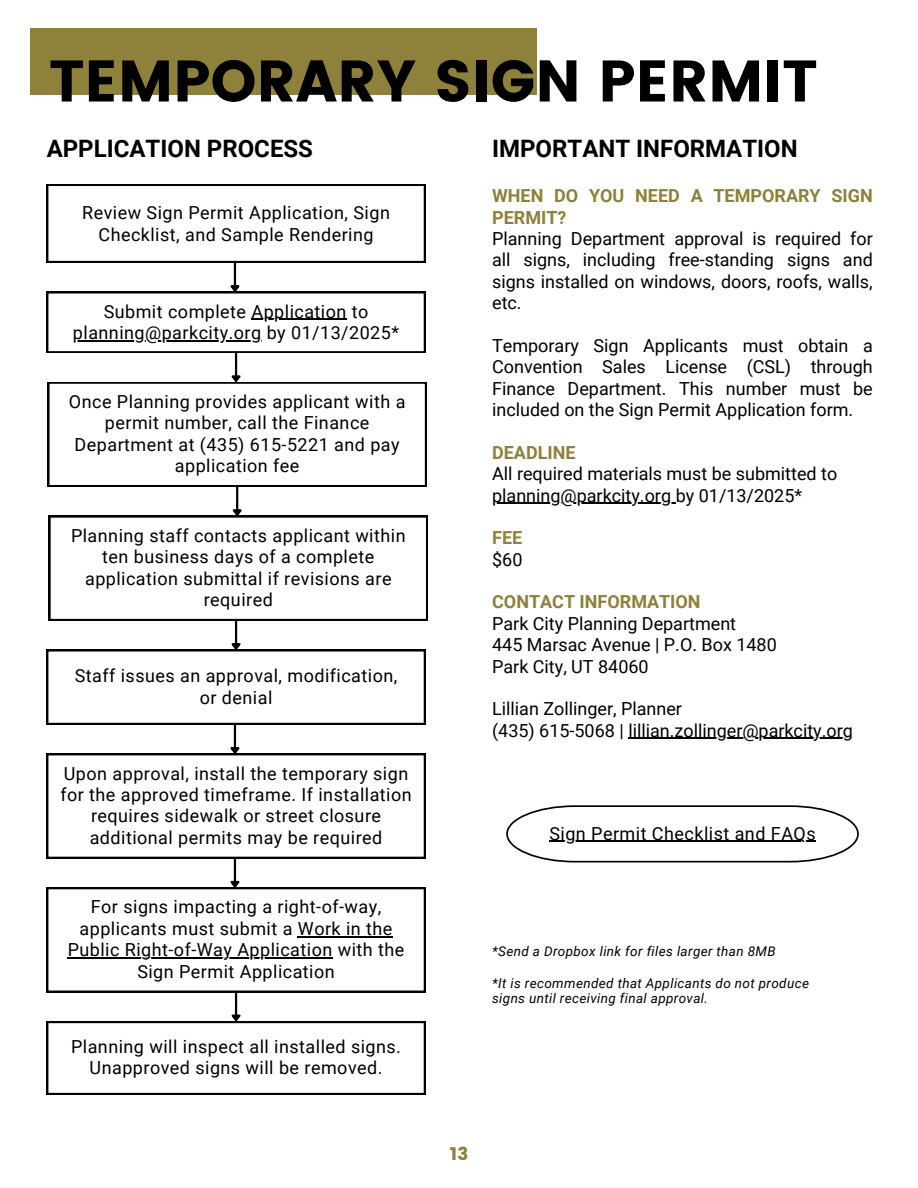
<style>
.page{position:relative;width:918px;height:1188px;background:#fff}
.page>*{position:absolute;margin:0;border:0;box-sizing:border-box;transform-origin:0 0}
.t1{font:58.5px "Poppins";color:#000}
.t2{font:700 24px "Roboto";color:#000}
.t3{font:18px/21.3px "Roboto";letter-spacing:.025em;color:#000;text-align:center}
.t4{font:18px/21.3px "Roboto";color:#000}
.t5{font:700 18px/21.3px "Roboto";color:#8d813b}
.t6{font:18px "Poppins";color:#8d813b}
.t7{font:italic 13.5px/15.8px "Roboto";letter-spacing:.025em;color:#000}
.s1{font-weight:700;color:#8d813b}
.s2{font-weight:400;color:#000}
</style>
<div class="page">
<div style="left:30px;top:28px;width:506px;height:66px;background:#8d813b"></div>
<hr style="left:492px;top:503px;width:184px;height:1px;background:#000">
<hr style="left:628px;top:738px;width:225px;height:1px;background:#000">
<hr style="left:234px;top:263px;width:2px;height:23px;background:#000">
<hr style="left:235px;top:353px;width:2px;height:23px;background:#000">
<svg style="left:48px;top:373px;width:379px;height:114px"></svg>
<svg style="left:47px;top:184px;width:378px;height:79px"></svg>
<svg style="left:47px;top:283px;width:378px;height:70px"></svg>
<hr style="left:252px;top:319px;width:95px;height:1px;background:#000">
<hr style="left:73px;top:340px;width:189px;height:1px;background:#000">
<hr style="left:236px;top:487px;width:2px;height:23px;background:#000">
<svg style="left:49px;top:507px;width:379px;height:114px"></svg>
<hr style="left:235px;top:621px;width:2px;height:23px;background:#000">
<svg style="left:47px;top:641px;width:378px;height:83px"></svg>
<hr style="left:234px;top:725px;width:2px;height:23px;background:#000">
<svg style="left:47px;top:745px;width:378px;height:113px"></svg>
<hr style="left:234px;top:858px;width:2px;height:23px;background:#000">
<svg style="left:47px;top:879px;width:378px;height:113px"></svg>
<svg style="left:506px;top:805px;width:352px;height:58px"></svg>
<hr style="left:549px;top:841px;width:267px;height:1px;background:#000">
<hr style="left:235px;top:992px;width:2px;height:23px;background:#000">
<svg style="left:47px;top:1013px;width:378px;height:82px"></svg>
<h1 class="t1" style="left:49px;top:47px;width:770px">TEMPORARY SIGN PERMIT</h1>
<h2 class="t2" style="left:47px;top:135px;width:268px">APPLICATION PROCESS</h2>
<h4 class="t2" style="left:492px;top:135px;width:307px">IMPORTANT INFORMATION</h4>
<h4 class="t4" style="left:492px;top:186px;width:382px"><span class="s1">WHEN DO YOU NEED A TEMPORARY SIGN<br>PERMIT?<br></span>Planning Department approval is required for all signs, including free-standing signs and signs installed on windows, doors, roofs, walls, etc.</h4>
<h4 class="t3" style="left:492px;top:335px;width:382px;text-align:justify">Temporary Sign Applicants must obtain a Convention Sales License (CSL) through Finance Department. This number must be included on the Sign Permit Application form.</h4>
<h4 class="t4" style="left:492px;top:442px;width:347px"><span class="s1">DEADLINE<br></span>All required materials must be submitted to</h4>
<h4 class="t4" style="left:492px;top:485px;width:312px">planning@parkcity.org by 01/13/2025*</h4>
<h4 class="t5" style="left:492px;top:528px;width:32px">FEE <span class="s2">$60</span></h4>
<h4 class="t4" style="left:492px;top:592px;width:286px"><span class="s1">CONTACT INFORMATION<br></span>Park City Planning Department<br>445 Marsac Avenue | P.O. Box 1480<br>Park City, UT 84060</h4>
<h4 class="t4" style="left:492px;top:699px;width:362px">Lillian Zollinger, Planner<br>(435) 615-5068 | lillian.zollinger@parkcity.org</h4>
<h4 class="t3" style="left:82px;top:202px;width:309px">Review Sign Permit Application, Sign<br>Checklist, and Sample Rendering</h4>
<h4 class="t3" style="left:104px;top:301px;width:266px">Submit complete Application to</h4>
<h3 class="t3" style="left:73px;top:322px;width:328px">planning@parkcity.org by 01/13/2025*</h3>
<h2 class="t3" style="left:69px;top:391px;width:338px">Once Planning provides applicant with a permit number, call the Finance<br>Department at (435) 615-5221 and pay application fee</h2>
<h4 class="t3" style="left:71px;top:525px;width:336px">Planning staff contacts applicant within ten business days of a complete application submittal if revisions are required</h4>
<h4 class="t3" style="left:75px;top:666px;width:324px">Staff issues an approval, modification, or denial</h4>
<h4 class="t3" style="left:60px;top:763px;width:353px">Upon approval, install the temporary sign for the approved timeframe. If installation requires sidewalk or street closure additional permits may be required</h4>
<p class="t3" style="left:549px;top:823px;width:268px">Sign Permit Checklist and FAQs</p>
<p class="t3" style="left:80px;top:897px;width:314px">For signs impacting a right-of-way, applicants must submit a Work in the</p>
<p class="t3" style="left:68px;top:939px;width:338px">Public Right-of-Way Application with the<br>Sign Permit Application</p>
<p class="t7" style="left:492px;top:944px;width:285px">*Send a Dropbox link for files larger than 8MB</p>
<p class="t7" style="left:492px;top:975px;width:318px">*It is recommended that Applicants do not produce signs until receiving final approval.</p>
<p class="t3" style="left:71px;top:1036px;width:331px">Planning will inspect all installed signs.<br>Unapproved signs will be removed.</p>
<p class="t6" style="left:450px;top:1143px;width:20px">13</p>
</div>
